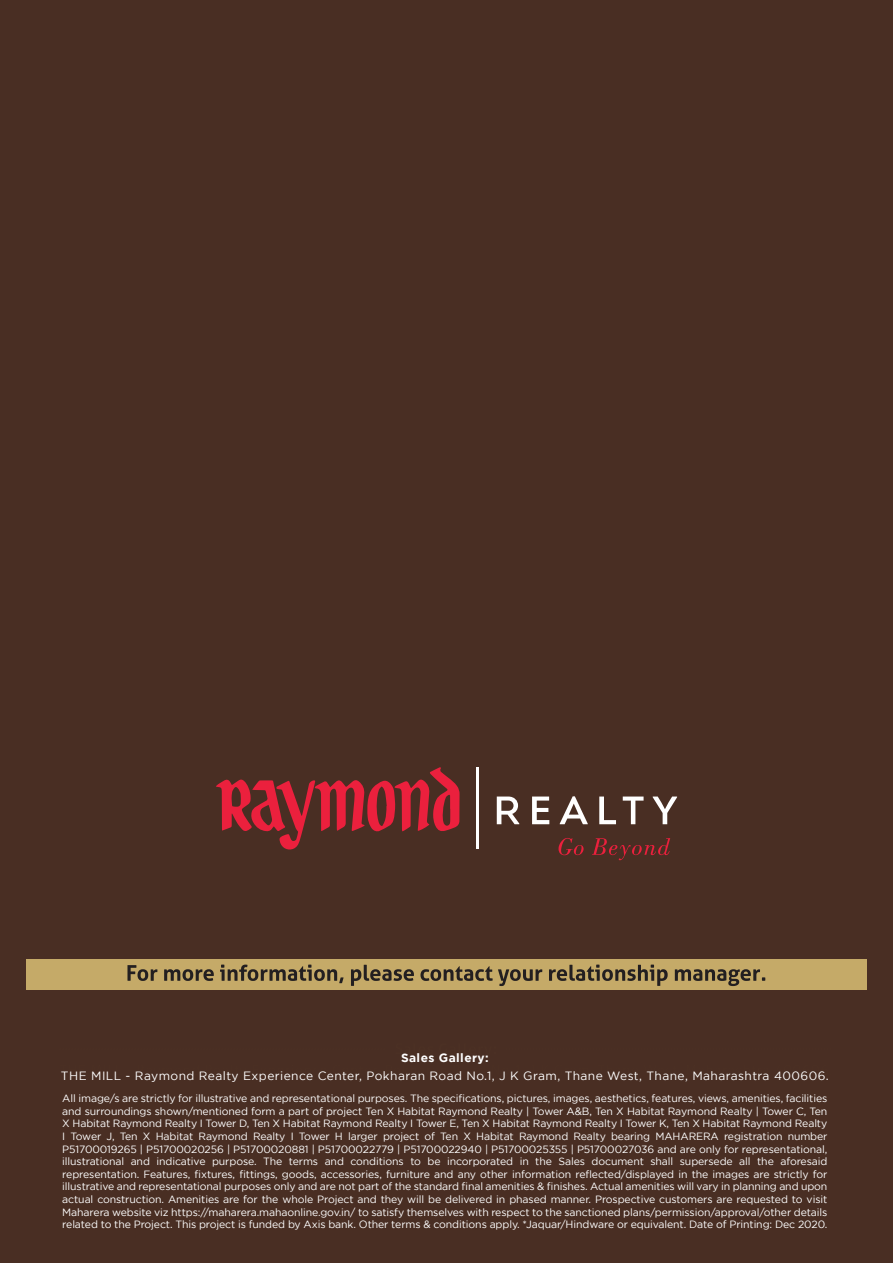
<style>
.page{position:relative;width:893px;height:1263px;background:#492e23}
.page>*{position:absolute;margin:0;border:0;box-sizing:border-box;transform-origin:0 0}
.t1{font:12px "Gotham";letter-spacing:.035em;color:#fff}
.t2{font:700 12px "Gotham";letter-spacing:.035em;color:#fff}
.t3{font:10.5px/12.6px "Gotham";letter-spacing:-.01em;color:#fff;text-align:justify}
</style>
<div class="page">
<hr style="left:476px;top:768px;width:3px;height:81px;background:#fff">
<svg style="left:216px;top:767px;width:244px;height:83px"></svg>
<svg style="left:497px;top:796px;width:22px;height:28px"></svg>
<svg style="left:532px;top:796px;width:17px;height:28px"></svg>
<svg style="left:560px;top:796px;width:28px;height:28px"></svg>
<svg style="left:599px;top:796px;width:17px;height:28px"></svg>
<svg style="left:623px;top:796px;width:21px;height:28px"></svg>
<svg style="left:653px;top:796px;width:24px;height:28px"></svg>
<svg style="left:558px;top:838px;width:112px;height:22px"></svg>
<div style="left:26px;top:959px;width:840px;height:30px;background:#c5aa68"></div>
<svg style="left:127px;top:965px;width:30px;height:16px"></svg>
<svg style="left:164px;top:969px;width:50px;height:12px"></svg>
<svg style="left:220px;top:964px;width:124px;height:19px"></svg>
<svg style="left:351px;top:965px;width:63px;height:21px"></svg>
<svg style="left:420px;top:966px;width:122px;height:20px"></svg>
<svg style="left:549px;top:964px;width:119px;height:22px"></svg>
<svg style="left:675px;top:969px;width:90px;height:17px"></svg>
<p class="t2" style="left:401px;top:1051px;width:89px">Sales Gallery:</p>
<p class="t1" style="left:61px;top:1069px;width:769px">THE MILL - Raymond Realty Experience Center, Pokharan Road No.1, J K Gram, Thane West, Thane, Maharashtra 400606.</p>
<p class="t3" style="left:62px;top:1092px;width:767px">All image/s are strictly for illustrative and representational purposes. The specifications, pictures, images, aesthetics, features, views, amenities, facilities and surroundings shown/mentioned form a part of project Ten X Habitat Raymond Realty | Tower A&amp;B, Ten X Habitat Raymond Realty | Tower C, Ten X Habitat Raymond Realty I Tower D, Ten X Habitat Raymond Realty I Tower E, Ten X Habitat Raymond Realty I Tower K, Ten X Habitat Raymond Realty I Tower J, Ten X Habitat Raymond Realty I Tower H larger project of Ten X Habitat Raymond Realty bearing MAHARERA registration number P51700019265 | P51700020256 | P51700020881 | P51700022779 | P51700022940 | P51700025355 | P51700027036 and are only for representational, illustrational and indicative purpose. The terms and conditions to be incorporated in the Sales document shall supersede all the aforesaid representation. Features, fixtures, fittings, goods, accessories, furniture and any other information reflected/displayed in the images are strictly for illustrative and representational purposes only and are not part of the standard final amenities &amp; finishes. Actual amenities will vary in planning and upon actual construction. Amenities are for the whole Project and they will be delivered in phased manner. Prospective customers are requested to visit Maharera website viz https://maharera.mahaonline.gov.in/ to satisfy themselves with respect to the sanctioned plans/permission/approval/other details related to the Project. This project is funded by Axis bank. Other terms &amp; conditions apply. *Jaquar/Hindware or equivalent. Date of Printing: Dec 2020.</p>
</div>
